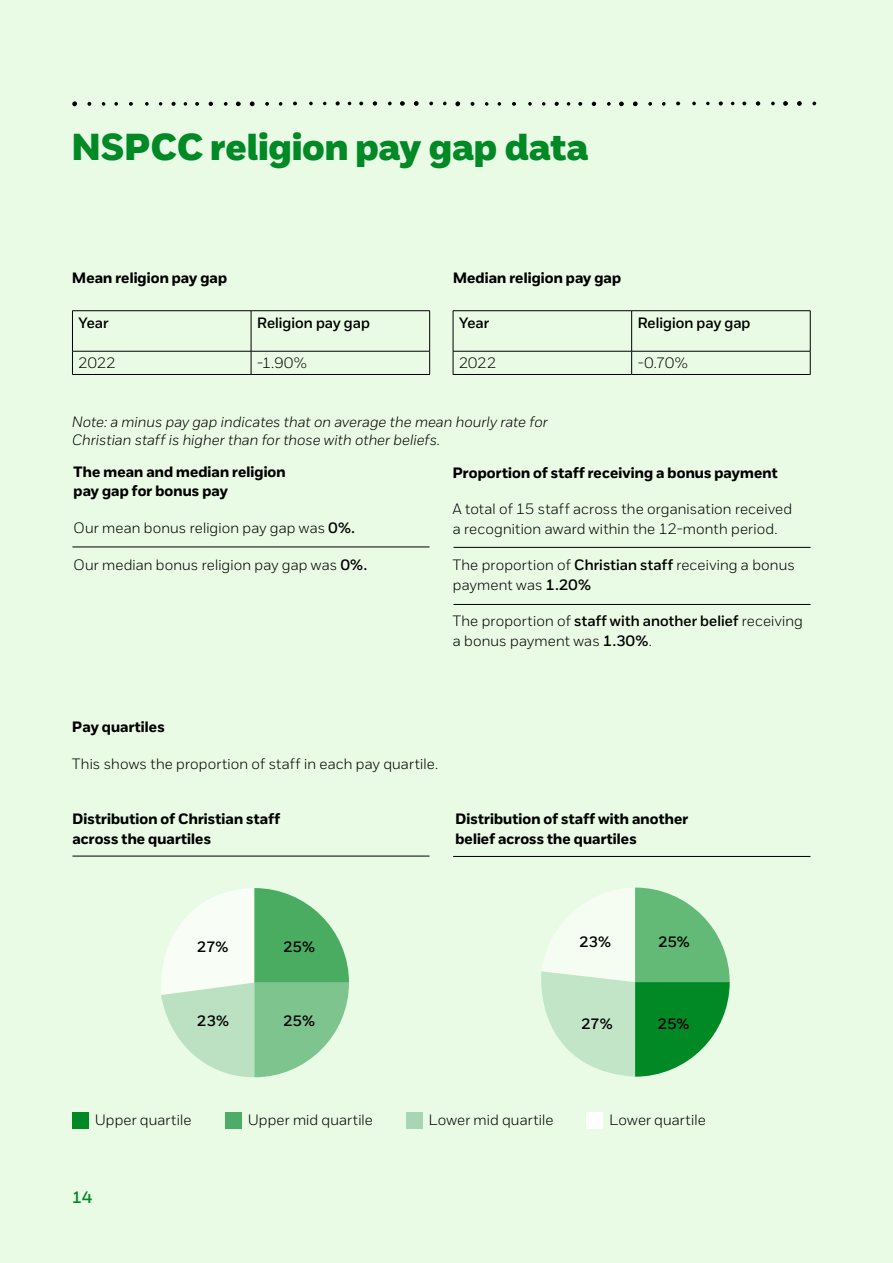
<style>
.page{position:relative;width:893px;height:1263px;background:#e9fbe5}
.page>*{position:absolute;margin:0;border:0;box-sizing:border-box;transform-origin:0 0}
.t1{font:37.5px "NSPCC Headline";letter-spacing:.005em;color:#018926}
.t2{font:600 16.5px "NSPCC";color:#018926}
.t3{font:300 15px/19.5px "NSPCC";letter-spacing:.01em;color:#000}
.t4{font:700 15px/19.5px "NSPCC";letter-spacing:.01em;color:#000}
.t5{font:italic 300 15px/17.2px "NSPCC";letter-spacing:.005em;color:#000}
.t6{font:600 15px "NSPCC";letter-spacing:.005em;color:#000}
.s1{font-weight:600}
</style>
<div class="page">
<svg style="left:541px;top:887px;width:189px;height:190px"></svg>
<svg style="left:161px;top:888px;width:188px;height:189px"></svg>
<hr style="left:72px;top:310px;width:179px;height:1px;background:#000">
<hr style="left:72px;top:311px;width:1px;height:40px;background:#000">
<hr style="left:251px;top:310px;width:179px;height:1px;background:#000">
<hr style="left:251px;top:311px;width:1px;height:40px;background:#000">
<hr style="left:429px;top:311px;width:1px;height:40px;background:#000">
<hr style="left:72px;top:351px;width:179px;height:1px;background:#000">
<svg style="left:72px;top:351px;width:1px;height:23px"></svg>
<hr style="left:251px;top:351px;width:179px;height:1px;background:#000">
<svg style="left:251px;top:351px;width:1px;height:23px"></svg>
<svg style="left:429px;top:351px;width:1px;height:23px"></svg>
<hr style="left:72px;top:374px;width:179px;height:1px;background:#000">
<hr style="left:251px;top:374px;width:179px;height:1px;background:#000">
<hr style="left:453px;top:310px;width:179px;height:1px;background:#000">
<hr style="left:453px;top:311px;width:1px;height:40px;background:#000">
<hr style="left:632px;top:310px;width:178px;height:1px;background:#000">
<hr style="left:631px;top:311px;width:1px;height:40px;background:#000">
<hr style="left:810px;top:311px;width:1px;height:40px;background:#000">
<hr style="left:453px;top:351px;width:179px;height:1px;background:#000">
<svg style="left:453px;top:351px;width:1px;height:23px"></svg>
<hr style="left:632px;top:351px;width:178px;height:1px;background:#000">
<svg style="left:631px;top:351px;width:1px;height:23px"></svg>
<svg style="left:810px;top:351px;width:1px;height:23px"></svg>
<hr style="left:453px;top:374px;width:179px;height:1px;background:#000">
<hr style="left:632px;top:374px;width:178px;height:1px;background:#000">
<div style="left:72px;top:1112px;width:17px;height:16px;background:#018926"></div>
<div style="left:587px;top:1112px;width:16px;height:16px;background:#fff"></div>
<div style="left:406px;top:1112px;width:16px;height:16px;background:#a6d6b3"></div>
<div style="left:225px;top:1112px;width:17px;height:16px;background:#4dac67"></div>
<hr style="left:72px;top:547px;width:357px;height:1px;background:#000">
<hr style="left:453px;top:547px;width:357px;height:1px;background:#000">
<hr style="left:453px;top:604px;width:357px;height:1px;background:#000">
<hr style="left:72px;top:856px;width:357px;height:1px;background:#000">
<hr style="left:453px;top:856px;width:357px;height:1px;background:#000">
<svg style="left:72px;top:101px;width:5px;height:5px"></svg>
<svg style="left:250px;top:101px;width:5px;height:5px"></svg>
<svg style="left:236px;top:101px;width:5px;height:5px"></svg>
<svg style="left:209px;top:102px;width:4px;height:4px"></svg>
<svg style="left:171px;top:102px;width:5px;height:4px"></svg>
<svg style="left:87px;top:102px;width:4px;height:4px"></svg>
<svg style="left:129px;top:102px;width:4px;height:4px"></svg>
<svg style="left:195px;top:102px;width:4px;height:4px"></svg>
<svg style="left:265px;top:102px;width:4px;height:4px"></svg>
<svg style="left:224px;top:102px;width:4px;height:4px"></svg>
<svg style="left:279px;top:102px;width:3px;height:4px"></svg>
<svg style="left:145px;top:102px;width:4px;height:4px"></svg>
<svg style="left:114px;top:102px;width:4px;height:4px"></svg>
<svg style="left:102px;top:102px;width:3px;height:4px"></svg>
<svg style="left:184px;top:102px;width:3px;height:4px"></svg>
<svg style="left:159px;top:102px;width:3px;height:4px"></svg>
<svg style="left:414px;top:101px;width:5px;height:5px"></svg>
<svg style="left:400px;top:101px;width:5px;height:5px"></svg>
<svg style="left:373px;top:101px;width:4px;height:5px"></svg>
<svg style="left:336px;top:101px;width:4px;height:5px"></svg>
<svg style="left:293px;top:101px;width:4px;height:4px"></svg>
<svg style="left:359px;top:101px;width:4px;height:4px"></svg>
<svg style="left:429px;top:102px;width:4px;height:3px"></svg>
<svg style="left:388px;top:102px;width:4px;height:3px"></svg>
<svg style="left:309px;top:102px;width:4px;height:3px"></svg>
<svg style="left:455px;top:101px;width:5px;height:5px"></svg>
<svg style="left:633px;top:101px;width:5px;height:5px"></svg>
<svg style="left:619px;top:101px;width:5px;height:5px"></svg>
<svg style="left:592px;top:102px;width:4px;height:4px"></svg>
<svg style="left:555px;top:102px;width:4px;height:4px"></svg>
<svg style="left:470px;top:102px;width:5px;height:4px"></svg>
<svg style="left:512px;top:102px;width:4px;height:4px"></svg>
<svg style="left:578px;top:102px;width:4px;height:4px"></svg>
<svg style="left:648px;top:102px;width:4px;height:4px"></svg>
<svg style="left:607px;top:102px;width:4px;height:4px"></svg>
<svg style="left:662px;top:102px;width:4px;height:4px"></svg>
<svg style="left:528px;top:102px;width:4px;height:4px"></svg>
<svg style="left:497px;top:102px;width:4px;height:4px"></svg>
<svg style="left:485px;top:102px;width:3px;height:4px"></svg>
<svg style="left:567px;top:102px;width:3px;height:4px"></svg>
<svg style="left:542px;top:102px;width:3px;height:4px"></svg>
<svg style="left:797px;top:101px;width:5px;height:5px"></svg>
<svg style="left:783px;top:101px;width:5px;height:5px"></svg>
<svg style="left:756px;top:101px;width:4px;height:5px"></svg>
<svg style="left:719px;top:101px;width:4px;height:5px"></svg>
<svg style="left:676px;top:101px;width:4px;height:4px"></svg>
<svg style="left:742px;top:101px;width:4px;height:4px"></svg>
<svg style="left:812px;top:102px;width:4px;height:3px"></svg>
<svg style="left:771px;top:102px;width:4px;height:3px"></svg>
<svg style="left:692px;top:102px;width:4px;height:3px"></svg>
<svg style="left:706px;top:102px;width:4px;height:3px"></svg>
<h1 class="t1" style="left:72px;top:124px;width:517px">NSPCC religion pay gap data</h1>
<p class="t4" style="left:72px;top:268px;width:156px">Mean religion pay gap</p>
<p class="t6" style="left:78px;top:314px;width:32px">Year</p>
<p class="t6" style="left:257px;top:314px;width:114px">Religion pay gap</p>
<p class="t3" style="left:78px;top:353px;width:39px">2022</p>
<p class="t3" style="left:257px;top:353px;width:51px">-1.90%</p>
<p class="t4" style="left:453px;top:268px;width:170px">Median religion pay gap</p>
<p class="t6" style="left:459px;top:314px;width:32px">Year</p>
<p class="t6" style="left:638px;top:314px;width:114px">Religion pay gap</p>
<p class="t3" style="left:459px;top:353px;width:39px">2022</p>
<p class="t3" style="left:638px;top:353px;width:52px">-0.70%</p>
<p class="t5" style="left:72px;top:413px;width:477px">Note: a minus pay gap indicates that on average the mean hourly rate for<br>Christian staff is higher than for those with other beliefs.</p>
<p class="t4" style="left:74px;top:462px;width:214px">The mean and median religion pay gap for bonus pay</p>
<p class="t3" style="left:74px;top:518px;width:283px">Our mean bonus religion pay gap was <span class="s1">0%.</span></p>
<p class="t3" style="left:74px;top:554px;width:295px">Our median bonus religion pay gap was <span class="s1">0%.</span></p>
<p class="t4" style="left:453px;top:462px;width:326px">Proportion of staff receiving a bonus payment</p>
<p class="t3" style="left:453px;top:499px;width:341px">A total of 15 staff across the organisation received a recognition award within the 12-month period.</p>
<p class="t3" style="left:453px;top:555px;width:343px">The proportion of <span class="s1">Christian staff</span> receiving a bonus payment was <span class="s1">1.20%</span></p>
<p class="t3" style="left:453px;top:611px;width:352px">The proportion of <span class="s1">staff with another belief</span> receiving a bonus payment was <span class="s1">1.30%</span>.</p>
<p class="t4" style="left:72px;top:717px;width:94px">Pay quartiles</p>
<p class="t3" style="left:72px;top:753px;width:367px">This shows the proportion of staff in each pay quartile.</p>
<p class="t4" style="left:72px;top:809px;width:209px">Distribution of Christian staff across the quartiles</p>
<p class="t4" style="left:455px;top:809px;width:234px">Distribution of staff with another belief across the quartiles</p>
<p class="t6" style="left:197px;top:938px;width:33px">27%</p>
<p class="t6" style="left:579px;top:933px;width:33px">23%</p>
<p class="t6" style="left:658px;top:932px;width:33px">25%</p>
<p class="t6" style="left:283px;top:938px;width:33px">25%</p>
<p class="t6" style="left:197px;top:1012px;width:33px">23%</p>
<p class="t6" style="left:283px;top:1012px;width:33px">25%</p>
<p class="t6" style="left:582px;top:1015px;width:33px">27%</p>
<p class="t6" style="left:658px;top:1015px;width:33px">25%</p>
<p class="t3" style="left:95px;top:1110px;width:98px">Upper quartile</p>
<p class="t3" style="left:248px;top:1110px;width:126px">Upper mid quartile</p>
<p class="t3" style="left:429px;top:1110px;width:126px">Lower mid quartile</p>
<p class="t3" style="left:610px;top:1110px;width:98px">Lower quartile</p>
<p class="t2" style="left:72px;top:1187px;width:21px">14</p>
</div>
